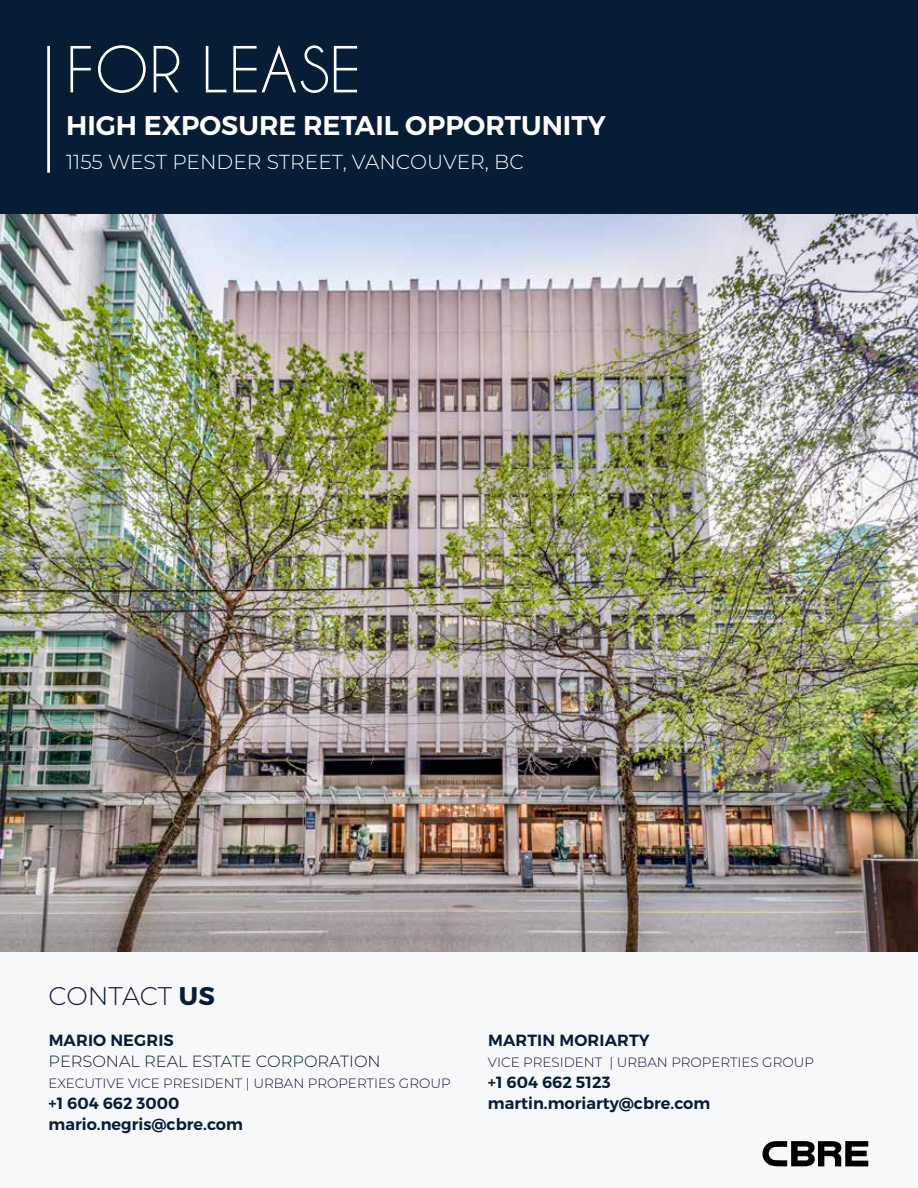
<style>
.page{position:relative;width:918px;height:1188px;background:#fff}
.page>*{position:absolute;margin:0;border:0;box-sizing:border-box;transform-origin:0 0}
.t1{font:59.4px "Caviar Dreams";color:#fff}
.t2{font:600 27px "Montserrat";color:#fff}
.t3{font:300 25.5px "Montserrat";letter-spacing:-.01em;color:#071d36}
.t4{font:300 20.25px "Montserrat";color:#fff}
.t5{font:600 16.2px/21px "Montserrat";color:#071d36}
.t6{font:300 16.2px "Montserrat";color:#071d36}
.t7{font:300 13.5px "Montserrat";color:#071d36}
.s1{font-weight:700}
</style>
<div class="page">
<div style="left:0;top:934px;width:918px;height:254px;background:#f7f8f9"></div>
<div style="left:0;top:0;width:918px;height:215px;background:#071d36"></div>
<img style="left:0;top:215px;width:918px;height:737px">
<hr style="left:47px;top:46px;width:3px;height:127px;background:#fff">
<svg style="left:762px;top:1141px;width:106px;height:25px"></svg>
<h1 class="t1" style="left:66px;top:34px;width:296px">FOR LEASE</h1>
<h2 class="t2" style="left:66px;top:109px;width:541px">HIGH EXPOSURE RETAIL OPPORTUNITY</h2>
<p class="t4" style="left:66px;top:148px;width:459px">1155 WEST PENDER STREET, VANCOUVER, BC</p>
<h3 class="t3" style="left:49px;top:979px;width:168px">CONTACT <span class="s1">US</span></h3>
<p class="t5" style="left:49px;top:1030px;width:127px">MARIO NEGRIS</p>
<p class="t6" style="left:49px;top:1051px;width:334px">PERSONAL REAL ESTATE CORPORATION</p>
<p class="t7" style="left:49px;top:1074px;width:404px">EXECUTIVE VICE PRESIDENT | URBAN PROPERTIES GROUP</p>
<p class="t5" style="left:49px;top:1093px;width:196px">+1 604 662 3000 mario.negris@cbre.com</p>
<p class="t5" style="left:488px;top:1030px;width:163px">MARTIN MORIARTY</p>
<p class="t7" style="left:488px;top:1053px;width:328px">VICE PRESIDENT | URBAN PROPERTIES GROUP</p>
<p class="t5" style="left:488px;top:1072px;width:224px">+1 604 662 5123 martin.moriarty@cbre.com</p>
</div>
